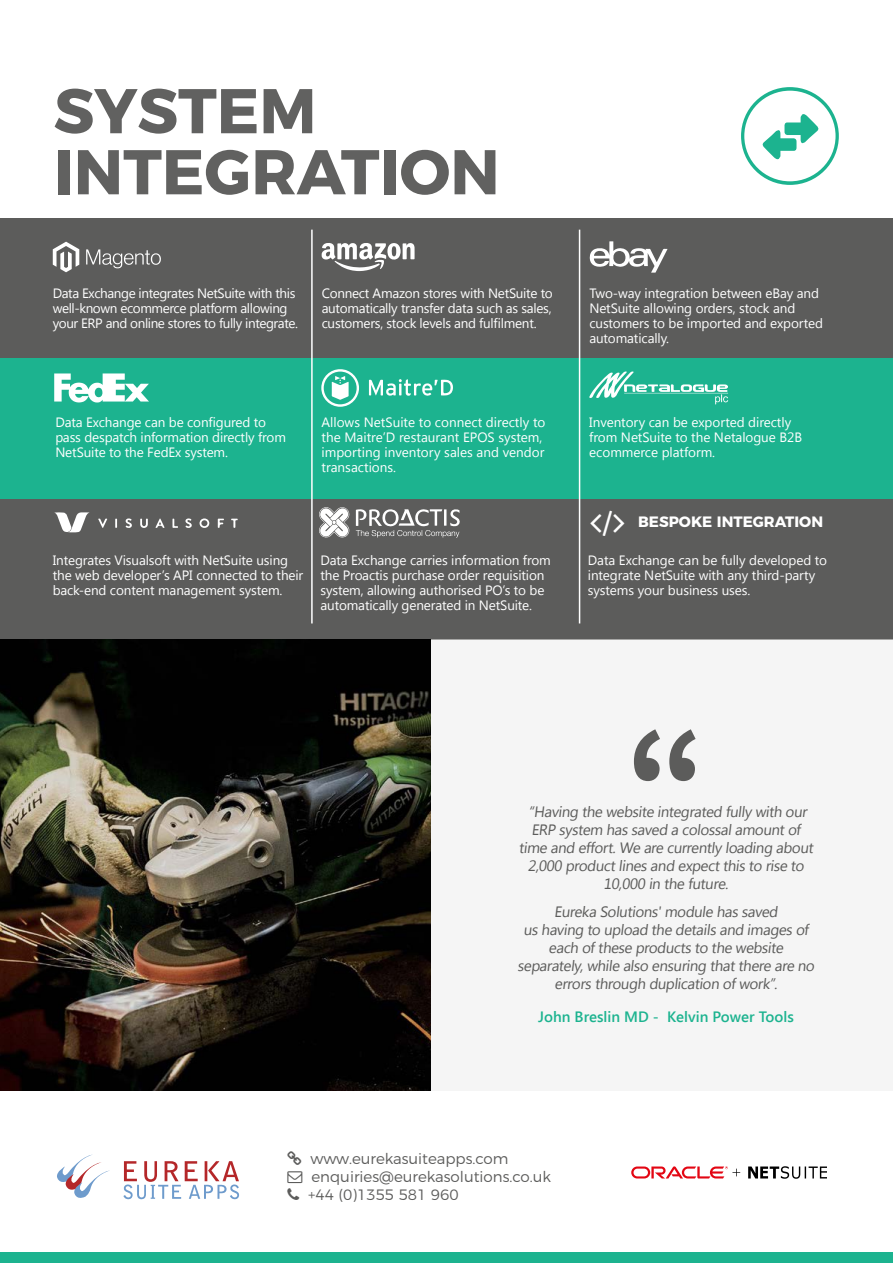
<style>
.page{position:relative;width:893px;height:1263px;background:#fff}
.page>*{position:absolute;margin:0;border:0;box-sizing:border-box;transform-origin:0 0}
.t1{font:700 150px "Source Sans Pro";color:#5c5c5b}
.t2{font:700 63px/61.1px "Montserrat";color:#616160}
.t3{font:15px/18px "Segoe UI";color:#5c5c5b;text-align:center}
.t4{font:300 15px/18px "Montserrat";color:#5c5c5b}
.t5{font:600 15px "Segoe UI";color:#1cb38f}
.t6{font:700 15px "Montserrat";color:#fff}
.t7{font:13.5px/15px "Segoe UI";letter-spacing:-.01em;color:#fff}
.t8{font:13.5px/15px "Segoe UI";letter-spacing:-.03em;color:#fff}
</style>
<div class="page">
<div style="left:0;top:1252px;width:893px;height:11px;background:#1cb38f"></div>
<div style="left:0;top:218px;width:893px;height:141px;background:#5c5c5b"></div>
<div style="left:0;top:359px;width:893px;height:140px;background:#1cb38f"></div>
<div style="left:0;top:499px;width:893px;height:140px;background:#5c5c5b"></div>
<div style="left:0;top:639px;width:893px;height:451px;background:#f5f5f5"></div>
<svg style="left:741px;top:87px;width:98px;height:98px"></svg>
<div style="left:744px;top:91px;width:91px;height:90px;background:#fff;border-radius:50%"></div>
<svg style="left:762px;top:114px;width:57px;height:46px"></svg>
<svg style="left:369px;top:379px;width:84px;height:17px"></svg>
<svg style="left:321px;top:369px;width:38px;height:38px"></svg>
<svg style="left:53px;top:242px;width:26px;height:30px"></svg>
<svg style="left:86px;top:249px;width:75px;height:19px"></svg>
<svg style="left:590px;top:241px;width:78px;height:32px"></svg>
<svg style="left:322px;top:243px;width:93px;height:28px"></svg>
<svg style="left:54px;top:512px;width:36px;height:20px"></svg>
<svg style="left:140px;top:519px;width:8px;height:9px"></svg>
<svg style="left:125px;top:518px;width:7px;height:10px"></svg>
<svg style="left:185px;top:518px;width:7px;height:10px"></svg>
<svg style="left:218px;top:519px;width:6px;height:9px"></svg>
<svg style="left:98px;top:518px;width:9px;height:10px"></svg>
<svg style="left:231px;top:518px;width:7px;height:10px"></svg>
<svg style="left:172px;top:519px;width:6px;height:9px"></svg>
<svg style="left:115px;top:519px;width:2px;height:9px"></svg>
<svg style="left:200px;top:518px;width:9px;height:10px"></svg>
<svg style="left:155px;top:518px;width:10px;height:10px"></svg>
<svg style="left:589px;top:371px;width:139px;height:33px"></svg>
<hr style="left:579px;top:230px;width:1px;height:393px;background:#fff">
<hr style="left:311px;top:230px;width:2px;height:393px;background:#fff">
<svg style="left:54px;top:373px;width:95px;height:29px"></svg>
<svg style="left:356px;top:509px;width:104px;height:29px"></svg>
<svg style="left:319px;top:507px;width:31px;height:31px"></svg>
<svg style="left:631px;top:1166px;width:196px;height:13px"></svg>
<svg style="left:57px;top:1154px;width:53px;height:44px"></svg>
<svg style="left:123px;top:1161px;width:116px;height:38px"></svg>
<img style="left:0;top:639px;width:430px;height:452px">
<h2 class="t2" style="left:54px;top:75px;width:448px">SYSTEM<br>INTEGRATION</h2>
<p class="t8" style="left:53px;top:285px;width:247px">Data Exchange integrates NetSuite with this well-known ecommerce platform allowing your ERP and online stores to fully integrate.</p>
<p class="t7" style="left:322px;top:285px;width:233px;text-align:justify">Connect Amazon stores with NetSuite to automatically transfer data such as sales, customers, stock levels and fulfilment.</p>
<p class="t7" style="left:589px;top:285px;width:235px">Two-way integration between eBay and<br>NetSuite allowing orders, stock and customers to be imported and exported automatically.</p>
<p class="t7" style="left:55px;top:414px;width:232px">Data Exchange can be configured to pass despatch information directly from<br>NetSuite to the FedEx system.</p>
<p class="t7" style="left:321px;top:414px;width:225px">Allows NetSuite to connect directly to the Maitre’D restaurant EPOS system, importing inventory sales and vendor transactions.</p>
<p class="t7" style="left:53px;top:552px;width:252px">Integrates Visualsoft with NetSuite using the web developer’s API connected to their back-end content management system.</p>
<p class="t7" style="left:320px;top:552px;width:232px">Data Exchange carries information from the Proactis purchase order requisition system, allowing authorised PO’s to be automatically generated in NetSuite.</p>
<p class="t7" style="left:589px;top:414px;width:214px">Inventory can be exported directly from NetSuite to the Netalogue B2B ecommerce platform.</p>
<p class="t6" style="left:638px;top:509px;width:186px">BESPOKE INTEGRATION</p>
<p class="t7" style="left:588px;top:552px;width:241px">Data Exchange can be fully developed to integrate NetSuite with any third-party systems your business uses.</p>
<h1 class="t1" style="left:626px;top:686px;width:82px">“</h1>
<p class="t3" style="left:529px;top:802px;width:282px">“Having the website integrated fully with our</p>
<p class="t3" style="left:528px;top:856px;width:280px">2,000 product lines and expect this to rise to</p>
<p class="t3" style="left:531px;top:820px;width:273px">ERP system has saved a colossal amount of</p>
<p class="t3" style="left:519px;top:838px;width:298px">time and effort. We are currently loading about</p>
<p class="t3" style="left:554px;top:868px;width:227px;line-height:28.5px">10,000 in the future.<br>Eureka Solutions' module has saved</p>
<p class="t3" style="left:518px;top:920px;width:301px">us having to upload the details and images of each of these products to the website separately, while also ensuring that there are no errors through duplication of work”.</p>
<p class="t5" style="left:538px;top:1006px;width:257px">John Breslin MD - Kelvin Power Tools</p>
<p class="t4" style="left:308px;top:1149px;width:244px">www.eurekasuiteapps.com enquiries@eurekasolutions.co.uk +44 (0)1355 581 960</p>
</div>
